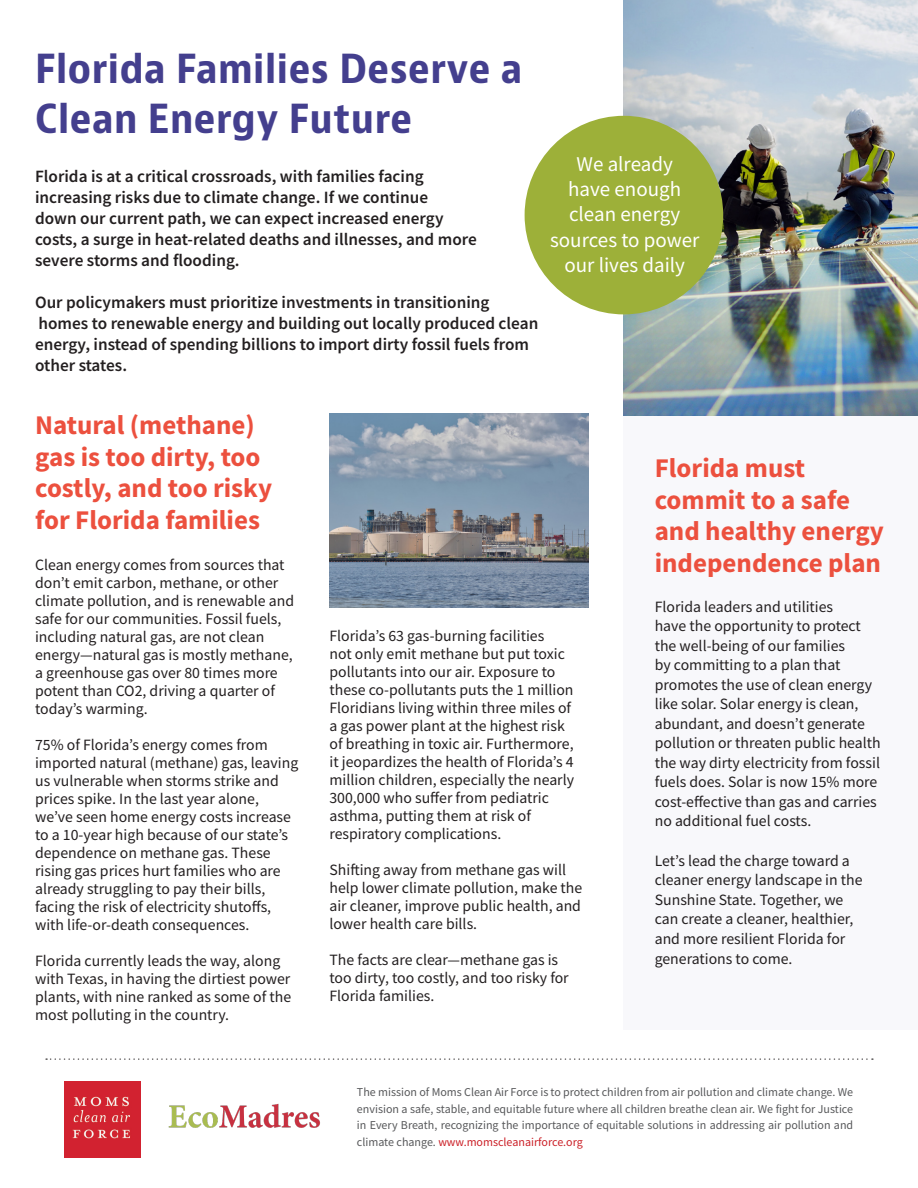
<style>
.page{position:relative;width:918px;height:1188px;background:#fff}
.page>*{position:absolute;margin:0;border:0;box-sizing:border-box;transform-origin:0 0}
.t1{font:700 condensed 39px/49.5px "Bernino Sans";letter-spacing:.015em;color:#443f8e}
.t2{font:700 27px/31.5px "Source Sans Pro";color:#ec503e}
.t3{font:21px/25.2px "Source Sans Pro";color:#fff;text-align:center}
.t4{font:600 17.25px/21px "Source Sans Pro";color:#231f20}
.t5{font:15.75px/18px "Source Sans Pro";color:#231f20}
.t6{font:12px/16.5px "Source Sans Pro";color:#57585a;text-align:justify}
.s1{color:#cb2027}
</style>
<div class="page">
<div style="left:624px;top:0;width:294px;height:1029px;background:#f8f8fb"></div>
<img style="left:624px;top:0;width:294px;height:416px">
<div style="left:525px;top:116px;width:198px;height:198px;background:#9db039;border-radius:50%"></div>
<img style="left:330px;top:414px;width:259px;height:194px">
<svg style="left:46px;top:1058px;width:827px;height:2px"></svg>
<img style="left:65px;top:1082px;width:75px;height:75px">
<img style="left:168px;top:1103px;width:152px;height:25px">
<p class="t1" style="left:35px;top:45px;width:489px">Florida Families Deserve a<br>Clean Energy Future</p>
<p class="t4" style="left:35px;top:166px;width:443px">Florida is at a critical crossroads, with families facing increasing risks due to climate change. If we continue<br>down our current path, we can expect increased energy costs, a surge in heat-related deaths and illnesses, and more severe storms and flooding.</p>
<p class="t4" style="left:35px;top:292px;width:505px">Our policymakers must prioritize investments in transitioning homes to renewable energy and building out locally produced clean energy, instead of spending billions to import dirty fossil fuels from other states.</p>
<p class="t3" style="left:550px;top:151px;width:151px">We already<br>have enough clean energy sources to power our lives daily</p>
<p class="t2" style="left:35px;top:409px;width:238px">Natural (methane) gas is too dirty, too costly, and too risky for Florida families</p>
<p class="t5" style="left:35px;top:555px;width:260px">Clean energy comes from sources that don’t emit carbon, methane, or other climate pollution, and is renewable and safe for our communities. Fossil fuels, including natural gas, are not clean energy—natural gas is mostly methane, a greenhouse gas over 80 times more potent than CO2, driving a quarter of today’s warming.</p>
<p class="t5" style="left:35px;top:735px;width:265px">75% of Florida’s energy comes from imported natural (methane) gas, leaving us vulnerable when storms strike and prices spike. In the last year alone, we’ve seen home energy costs increase to a 10-year high because of our state’s dependence on methane gas. These rising gas prices hurt families who are already struggling to pay their bills, facing the risk of electricity shutoffs, with life-or-death consequences.</p>
<p class="t5" style="left:35px;top:951px;width:258px">Florida currently leads the way, along with Texas, in having the dirtiest power plants, with nine ranked as some of the most polluting in the country.</p>
<p class="t5" style="left:330px;top:627px;width:246px">Florida’s 63 gas-burning facilities<br>not only emit methane but put toxic pollutants into our air. Exposure to these co-pollutants puts the 1 million Floridians living within three miles of a gas power plant at the highest risk of breathing in toxic air. Furthermore, it jeopardizes the health of Florida’s 4 million children, especially the nearly 300,000 who suffer from pediatric asthma, putting them at risk of respiratory complications.</p>
<p class="t5" style="left:330px;top:861px;width:254px">Shifting away from methane gas will help lower climate pollution, make the air cleaner, improve public health, and lower health care bills.</p>
<p class="t5" style="left:330px;top:951px;width:241px">The facts are clear—methane gas is too dirty, too costly, and too risky for<br>Florida families.</p>
<p class="t2" style="left:655px;top:452px;width:231px">Florida must commit to a safe and healthy energy independence plan</p>
<p class="t5" style="left:655px;top:597px;width:227px;line-height:19.5px">Florida leaders and utilities<br>have the opportunity to protect the well-being of our families<br>by committing to a plan that promotes the use of clean energy like solar. Solar energy is clean, abundant, and doesn’t generate pollution or threaten public health the way dirty electricity from fossil fuels does. Solar is now 15% more cost-effective than gas and carries no additional fuel costs.</p>
<p class="t5" style="left:655px;top:851px;width:209px;line-height:19.6px">Let’s lead the charge toward a cleaner energy landscape in the<br>Sunshine State. Together, we can create a cleaner, healthier, and more resilient Florida for generations to come.</p>
<p class="t6" style="left:357px;top:1084px;width:498px">The mission of Moms Clean Air Force is to protect children from air pollution and climate change. We envision a safe, stable, and equitable future where all children breathe clean air. We fight for Justice in Every Breath, recognizing the importance of equitable solutions in addressing air pollution and climate change. <span class="s1">www.momscleanairforce.org</span></p>
</div>
